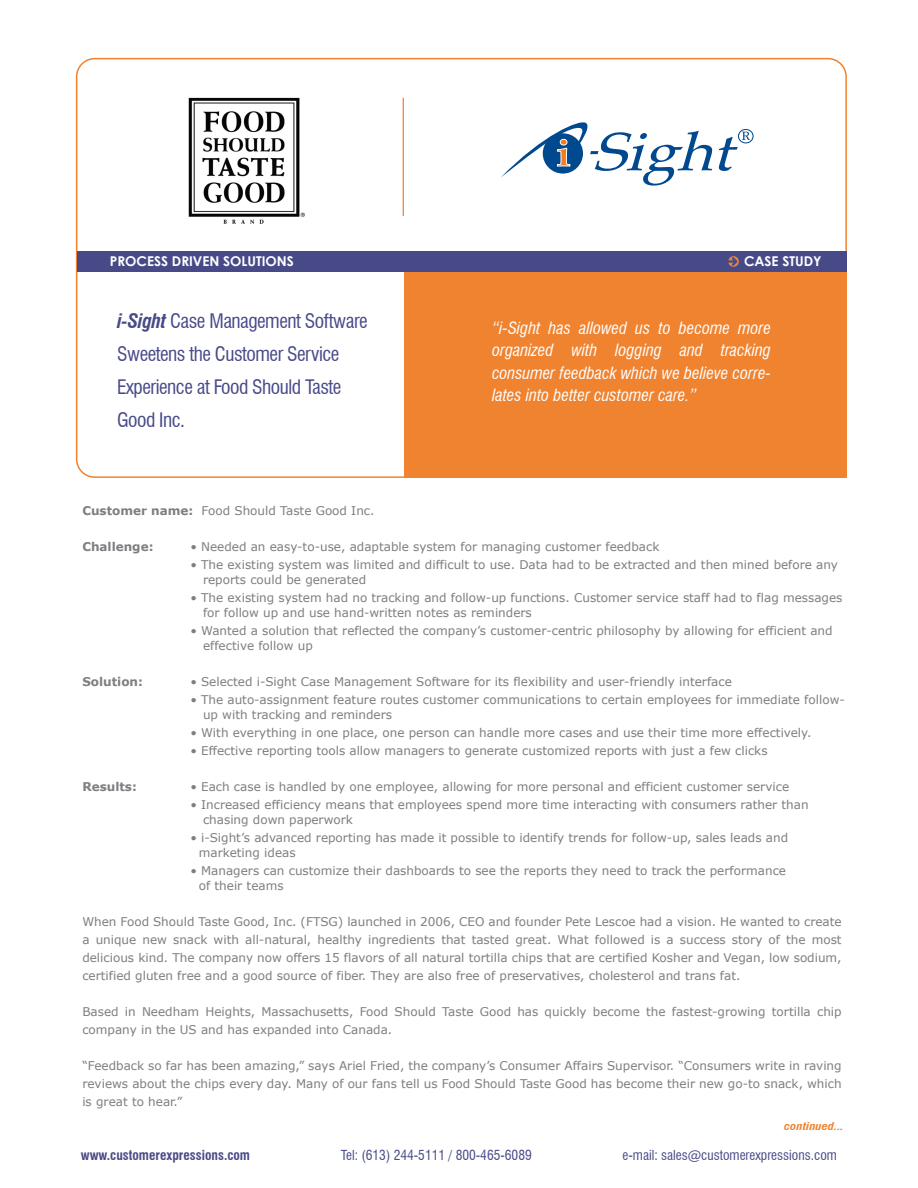
<style>
.page{position:relative;width:918px;height:1188px;background:#fff}
.page>*{position:absolute;margin:0;border:0;box-sizing:border-box;transform-origin:0 0}
.t1{font:condensed 19.5px/33px "Swiss 721 BT";letter-spacing:-.025em;color:#484a88}
.t2{font:italic condensed 16.5px/22.5px "Swiss 721 BT";color:#fff;text-align:justify}
.t3{font:condensed 13.5px "Swiss 721 BT";color:#484a88}
.t4{font:700 13.5px "Century Gothic";color:#fff}
.t5{font:700 condensed 13.5px "Swiss 721 BT";color:#484a88}
.t6{font:12px/15px "Verdana";color:#7c7e81}
.t7{font:700 12px "Verdana";color:#7c7e81}
.t8{font:italic 700 condensed 10.5px "Swiss 721 BT";color:#ef8330;scale:1.2 1}
.s1{font-weight:700;font-style:italic}
.s2{font-weight:700}
</style>
<div class="page">
<img style="left:78px;top:59px;width:326px;height:165px">
<svg style="left:501px;top:122px;width:211px;height:64px"></svg>
<svg style="left:719px;top:129px;width:35px;height:42px"></svg>
<div style="left:404px;top:271px;width:442px;height:207px;background:#ef8330"></div>
<div style="left:76px;top:58px;width:771px;height:420px;border:2px solid #ef8330;border-radius:18px"></div>
<hr style="left:78px;top:250px;width:767px;height:2px;background:#fff">
<div style="left:77px;top:251px;width:769px;height:20px;background:#484a88"></div>
<svg style="left:728px;top:256px;width:11px;height:11px"></svg>
<svg style="left:728px;top:257px;width:9px;height:9px"></svg>
<hr style="left:403px;top:98px;width:1px;height:118px;background:#ef8330">
<p class="t4" style="left:110px;top:250px;width:186px">PROCESS DRIVEN SOLUTIONS</p>
<p class="t4" style="left:744px;top:250px;width:79px">CASE STUDY</p>
<h1 class="t1" style="left:117px;top:305px;width:252px"><span class="s1">i-Sight</span> Case Management Software<br>Sweetens the Customer Service<br>Experience at Food Should Taste<br>Good Inc.</h1>
<h2 class="t2" style="left:492px;top:317px;width:281px">“i-Sight has allowed us to become more organized with logging and tracking consumer feedback which we believe corre&shy;lates into better customer care.”</h2>
<p class="t6" style="left:82px;top:502px;width:294px"><span class="s2">Customer name:</span> Food Should Taste Good Inc.</p>
<p class="t7" style="left:82px;top:539px;width:73px">Challenge:</p>
<p class="t6" style="left:190px;top:538px;width:471px">• Needed an easy-to-use, adaptable system for managing customer feedback</p>
<p class="t6" style="left:203px;top:556px;width:636px;text-indent:-13px">• The existing system was limited and difficult to use. Data had to be extracted and then mined before any reports could be generated</p>
<p class="t6" style="left:203px;top:589px;width:641px;text-indent:-13px">• The existing system had no tracking and follow-up functions. Customer service staff had to flag messages for follow up and use hand-written notes as reminders</p>
<p class="t6" style="left:203px;top:622px;width:631px;text-indent:-13px">• Wanted a solution that reflected the company’s customer-centric philosophy by allowing for efficient and effective follow up</p>
<p class="t7" style="left:82px;top:674px;width:62px">Solution:</p>
<p class="t6" style="left:190px;top:673px;width:543px">• Selected i-Sight Case Management Software for its flexibility and user-friendly interface</p>
<p class="t6" style="left:203px;top:691px;width:643px;text-indent:-13px">• The auto-assignment feature routes customer communications to certain employees for immediate follow&shy;up with tracking and reminders</p>
<p class="t6" style="left:190px;top:724px;width:623px">• With everything in one place, one person can handle more cases and use their time more effectively.</p>
<p class="t6" style="left:190px;top:742px;width:579px">• Effective reporting tools allow managers to generate customized reports with just a few clicks</p>
<p class="t7" style="left:82px;top:779px;width:56px">Results:</p>
<p class="t6" style="left:190px;top:778px;width:600px">• Each case is handled by one employee, allowing for more personal and efficient customer service</p>
<p class="t6" style="left:203px;top:796px;width:607px;text-indent:-13px">• Increased efficiency means that employees spend more time interacting with consumers rather than chasing down paperwork</p>
<p class="t6" style="left:199px;top:829px;width:591px;text-indent:-8px">• i-Sight’s advanced reporting has made it possible to identify trends for follow-up, sales leads and marketing ideas</p>
<p class="t6" style="left:199px;top:862px;width:589px;text-indent:-8px">• Managers can customize their dashboards to see the reports they need to track the performance of their teams</p>
<p class="t6" style="left:82px;top:912px;width:761px;line-height:18px;text-align:justify">When Food Should Taste Good, Inc. (FTSG) launched in 2006, CEO and founder Pete Lescoe had a vision. He wanted to create a unique new snack with all-natural, healthy ingredients that tasted great. What followed is a success story of the most delicious kind. The company now offers 15 flavors of all natural tortilla chips that are certified Kosher and Vegan, low sodium, certified gluten free and a good source of fiber. They are also free of preservatives, cholesterol and trans fat.</p>
<p class="t6" style="left:82px;top:1002px;width:761px;line-height:18px">Based in Needham Heights, Massachusetts, Food Should Taste Good has quickly become the fastest-growing tortilla chip company in the US and has expanded into Canada.</p>
<p class="t6" style="left:82px;top:1056px;width:761px;line-height:18px;text-align:justify">“Feedback so far has been amazing,” says Ariel Fried, the company’s Consumer Affairs Supervisor. “Consumers write in raving reviews about the chips every day. Many of our fans tell us Food Should Taste Good has become their new go-to snack, which is great to hear.”</p>
<p class="t8" style="left:784px;top:1120px;width:51px">continued...</p>
<p class="t5" style="left:81px;top:1147px;width:171px">www.customerexpressions.com</p>
<p class="t3" style="left:341px;top:1147px;width:192px">Tel: (613) 244-5111 / 800-465-6089</p>
<p class="t3" style="left:623px;top:1147px;width:216px">e-mail: sales@customerexpressions.com</p>
</div>
